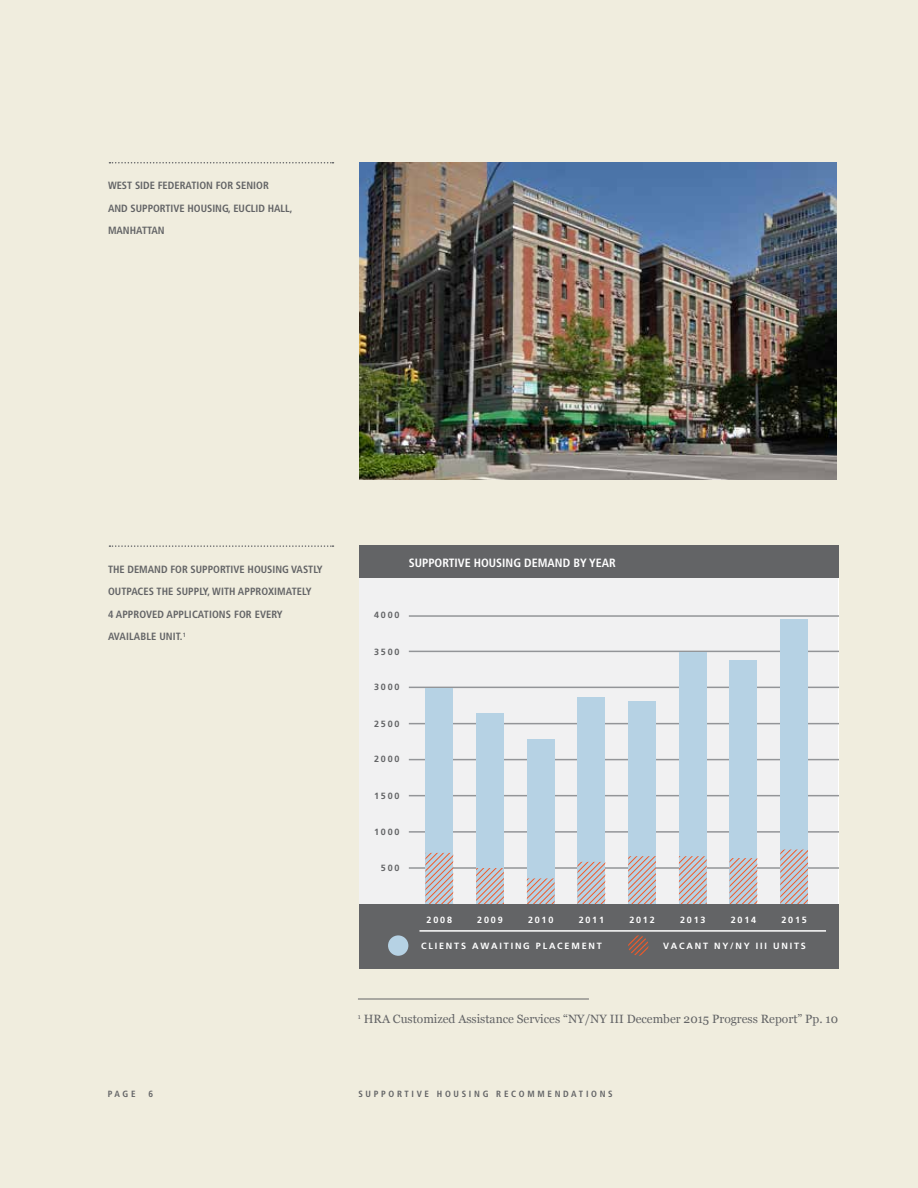
<style>
.page{position:relative;width:918px;height:1188px;background:#f0edde}
.page>*{position:absolute;margin:0;border:0;box-sizing:border-box;transform-origin:0 0}
.t1{font:12px "Georgia";color:#636466}
.t2{font:700 condensed 12px "Frutiger LT Std";color:#fff}
.t3{font:700 condensed 10.5px/22.5px "Frutiger LT Std";color:#636466}
.t4{font:700 9px "Frutiger LT Std";letter-spacing:.2em;color:#fff}
.t5{font:700 condensed 9px "Frutiger LT Std";letter-spacing:.3em;color:#636466}
.t6{font:700 9px "Frutiger LT Std";letter-spacing:.2em;color:#636466}
</style>
<div class="page">
<div style="left:359px;top:904px;width:480px;height:65px;background:#636466"></div>
<div style="left:359px;top:576px;width:479px;height:328px;background:#f1f1f2"></div>
<hr style="left:409px;top:867px;width:430px;height:2px;background:#939598">
<hr style="left:419px;top:930px;width:407px;height:2px;background:#fff">
<hr style="left:409px;top:831px;width:430px;height:2px;background:#939598">
<hr style="left:409px;top:795px;width:430px;height:1px;background:#939598">
<hr style="left:409px;top:759px;width:430px;height:1px;background:#939598">
<hr style="left:409px;top:723px;width:430px;height:1px;background:#939598">
<hr style="left:409px;top:687px;width:430px;height:1px;background:#939598">
<hr style="left:409px;top:651px;width:430px;height:1px;background:#939598">
<hr style="left:409px;top:615px;width:430px;height:2px;background:#939598">
<div style="left:425px;top:688px;width:28px;height:216px;background:#b6d2e4"></div>
<div style="left:476px;top:713px;width:28px;height:191px;background:#b6d2e4"></div>
<div style="left:527px;top:740px;width:28px;height:164px;background:#b6d2e4"></div>
<div style="left:578px;top:697px;width:27px;height:207px;background:#b6d2e4"></div>
<div style="left:628px;top:702px;width:28px;height:202px;background:#b6d2e4"></div>
<div style="left:679px;top:652px;width:28px;height:252px;background:#b6d2e4"></div>
<div style="left:730px;top:661px;width:27px;height:243px;background:#b6d2e4"></div>
<div style="left:780px;top:620px;width:28px;height:284px;background:#b6d2e4"></div>
<svg style="left:425px;top:850px;width:383px;height:54px"></svg>
<svg style="left:628px;top:935px;width:21px;height:21px"></svg>
<div style="left:388px;top:935px;width:20px;height:21px;background:#b6d2e4;border-radius:50%"></div>
<hr style="left:358px;top:999px;width:231px;height:1px;background:#636466">
<img style="left:359px;top:162px;width:478px;height:318px">
<svg style="left:109px;top:545px;width:225px;height:2px"></svg>
<svg style="left:109px;top:162px;width:225px;height:2px"></svg>
<div style="left:360px;top:545px;width:479px;height:33px;background:#636466"></div>
<p class="t3" style="left:108px;top:174px;width:186px">WEST SIDE FEDERATION FOR SENIOR<br>AND SUPPORTIVE HOUSING, EUCLID HALL,<br>MANHATTAN</p>
<p class="t3" style="left:108px;top:558px;width:216px">THE DEMAND FOR SUPPORTIVE HOUSING VASTLY OUTPACES THE SUPPLY, WITH APPROXIMATELY<br>4 APPROVED APPLICATIONS FOR EVERY AVAILABLE UNIT.<sup>1</sup></p>
<p class="t2" style="left:409px;top:556px;width:209px">SUPPORTIVE HOUSING DEMAND BY YEAR</p>
<p class="t6" style="left:374px;top:610px;width:27px">4000</p>
<p class="t6" style="left:374px;top:646px;width:27px">3500</p>
<p class="t6" style="left:374px;top:681px;width:27px">3000</p>
<p class="t6" style="left:374px;top:719px;width:27px">2500</p>
<p class="t6" style="left:374px;top:754px;width:27px">2000</p>
<p class="t6" style="left:374px;top:790px;width:27px">1500</p>
<p class="t6" style="left:374px;top:826px;width:27px">1000</p>
<p class="t6" style="left:381px;top:862px;width:20px">500</p>
<p class="t4" style="left:427px;top:914px;width:27px">2008</p>
<p class="t4" style="left:421px;top:940px;width:182px">CLIENTS AWAITING PLACEMENT</p>
<p class="t4" style="left:663px;top:940px;width:144px">VACANT NY/NY III UNITS</p>
<p class="t4" style="left:477px;top:914px;width:27px">2009</p>
<p class="t4" style="left:528px;top:914px;width:27px">2010</p>
<p class="t4" style="left:579px;top:914px;width:27px">2011</p>
<p class="t4" style="left:629px;top:914px;width:27px">2012</p>
<p class="t4" style="left:680px;top:914px;width:27px">2013</p>
<p class="t4" style="left:731px;top:914px;width:27px">2014</p>
<p class="t4" style="left:781px;top:914px;width:27px">2015</p>
<p class="t1" style="left:358px;top:1010px;width:482px"><sup>1</sup> HRA Customized Assistance Services “NY/NY III December 2015 Progress Report” Pp. 10</p>
<p class="t5" style="left:108px;top:1089px;width:29px">PAGE</p>
<p class="t5" style="left:148px;top:1089px;width:6px">6</p>
<p class="t5" style="left:358px;top:1089px;width:256px">SUPPORTIVE HOUSING RECOMMENDATIONS</p>
</div>
